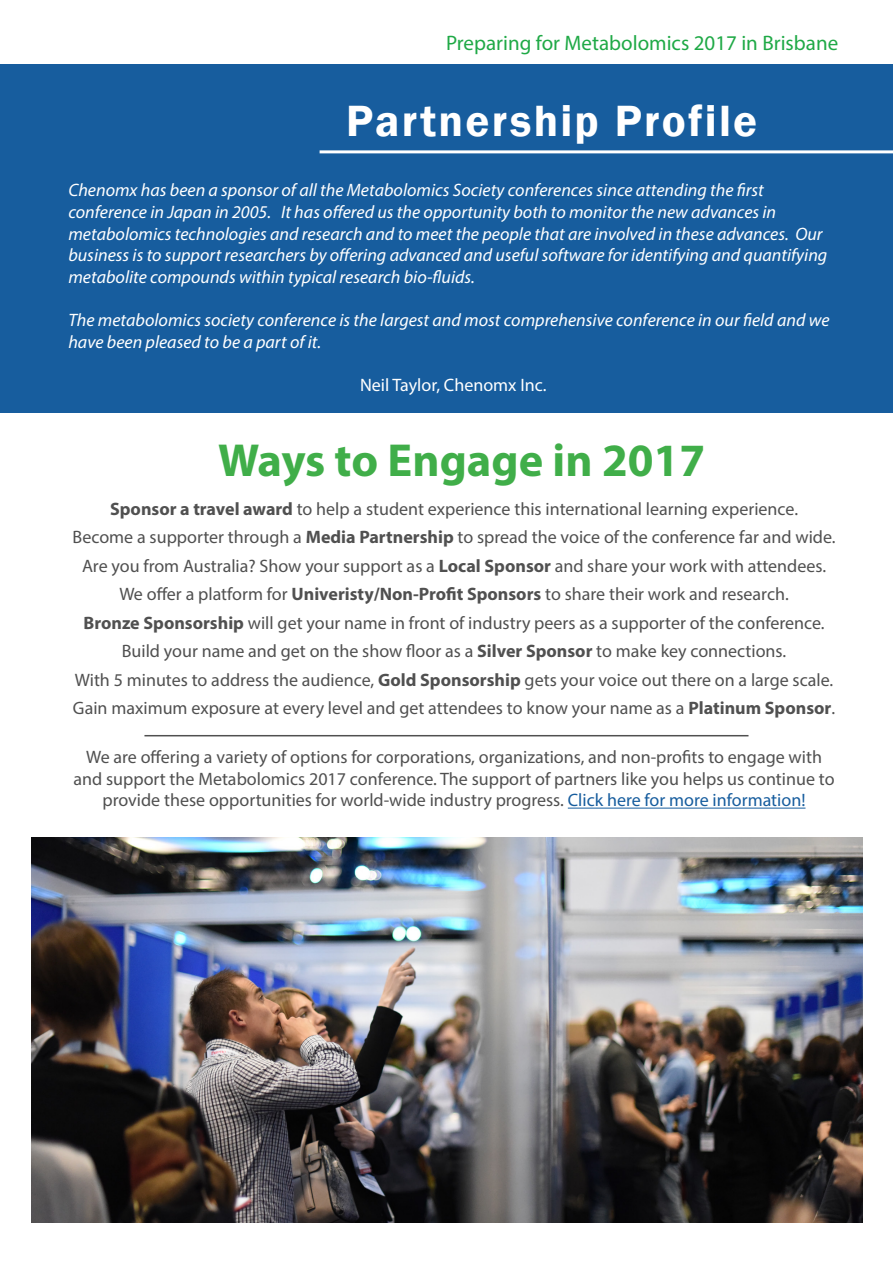
<style>
.page{position:relative;width:893px;height:1263px;background:#fff}
.page>*{position:absolute;margin:0;border:0;box-sizing:border-box;transform-origin:0 0}
.t1{font:700 46.5px "Myriad Pro";color:#40ae49}
.t2{font:600 45px "Franklin Gothic";letter-spacing:.05em;color:#fff}
.t3{font:21px "Myriad Pro";color:#1fa946}
.t4{font:18px/28.5px "Myriad Pro";color:#505050;text-align:center}
.t5{font:italic 18px/21.6px "Myriad Pro";color:#fff}
.t6{font:18px "Myriad Pro";color:#fff}
.s1{font-weight:700}
.s2{color:#175d9e}
</style>
<div class="page">
<img style="left:32px;top:837px;width:830px;height:386px">
<div style="left:0;top:64px;width:893px;height:348px;background:#175d9e"></div>
<hr style="left:320px;top:150px;width:573px;height:3px;background:#fff">
<hr style="left:568px;top:808px;width:237px;height:1px;background:#175d9e">
<hr style="left:144px;top:735px;width:604px;height:1px;background:#505050">
<p class="t3" style="left:446px;top:30px;width:394px">Preparing for Metabolomics 2017 in Brisbane</p>
<h2 class="t2" style="left:346px;top:93px;width:413px">Partnership Profile</h2>
<p class="t5" style="left:68px;top:179px;width:760px">Chenomx has been a sponsor of all the Metabolomics Society conferences since attending the first conference in Japan in 2005. It has offered us the opportunity both to monitor the new advances in metabolomics technologies and research and to meet the people that are involved in these advances. Our business is to support researchers by offering advanced and useful software for identifying and quantifying metabolite compounds within typical research bio-fluids.</p>
<p class="t5" style="left:68px;top:309px;width:763px">The metabolomics society conference is the largest and most comprehensive conference in our field and we have been pleased to be a part of it.</p>
<p class="t6" style="left:360px;top:374px;width:188px">Neil Taylor, Chenomx Inc.</p>
<h1 class="t1" style="left:218px;top:430px;width:489px">Ways to Engage in 2017</h1>
<p class="t4" style="left:73px;top:494px;width:764px"><span class="s1">Sponsor a travel award</span> to help a student experience this international learning experience.<br>Become a supporter through a <span class="s1">Media Partnership</span> to spread the voice of the conference far and wide.<br>Are you from Australia? Show your support as a <span class="s1">Local Sponsor</span> and share your work with attendees.<br>We offer a platform for <span class="s1">Univeristy/Non-Profit Sponsors</span> to share their work and research.<br><span class="s1">Bronze Sponsorship</span> will get your name in front of industry peers as a supporter of the conference.<br>Build your name and get on the show floor as a <span class="s1">Silver Sponsor</span> to make key connections.<br>With 5 minutes to address the audience, <span class="s1">Gold Sponsorship</span> gets your voice out there on a large scale.<br>Gain maximum exposure at every level and get attendees to know your name as a <span class="s1">Platinum Sponsor</span>.</p>
<p class="t4" style="left:74px;top:746px;width:763px;line-height:21.6px">We are offering a variety of options for corporations, organizations, and non-profits to engage with and support the Metabolomics 2017 conference. The support of partners like you helps us continue to provide these opportunities for world-wide industry progress. <span class="s2">Click here for more information!</span></p>
</div>
